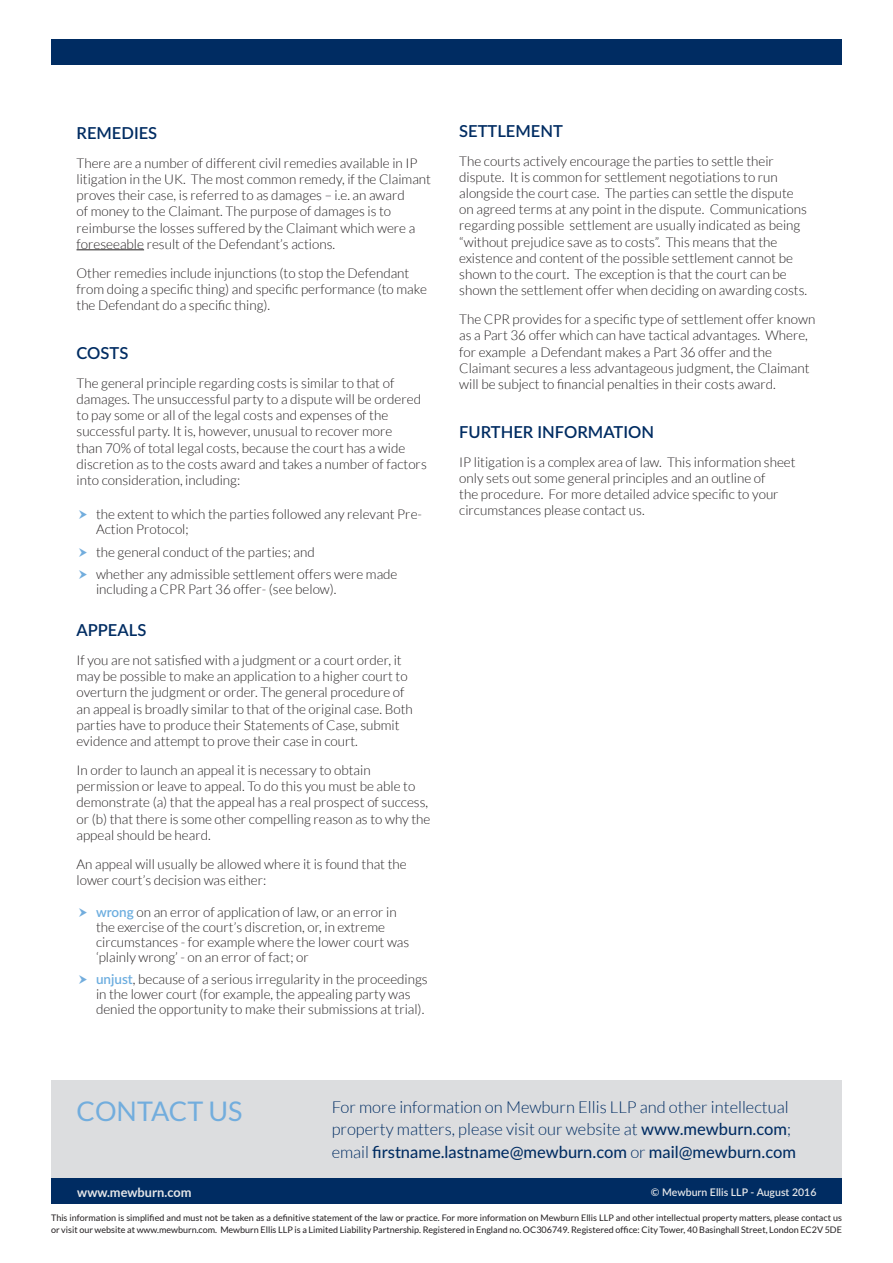
<style>
.page{position:relative;width:893px;height:1263px;background:#fff}
.page>*{position:absolute;margin:0;border:0;box-sizing:border-box;transform-origin:0 0}
.t1{font:27px "Lato";color:#72addd}
.t2{font:300 16.5px/22.5px "Lato";color:#002c62}
.Body_text{font:600 16.5px "Lato";color:#002c62}
.Body_text-2{font:300 13.5px/16.2px "Lato";color:#231f20}
.t3{font:700 12.75px "Lato";color:#e6e7e9}
.t4{font:600 10.5px "Lato";color:#e6e7e9}
.t5{font:9px/12px "Lato";color:#231f20}
.s1{font-weight:600;color:#6caddf}
.s2{font-weight:500}
</style>
<div class="page">
<div style="left:51px;top:1178px;width:791px;height:25px;background:#002c62"></div>
<div style="left:51px;top:1080px;width:791px;height:97px;background:#dcdddf"></div>
<div style="left:51px;top:39px;width:791px;height:26px;background:#002c62"></div>
<hr style="left:77px;top:250px;width:67px;height:1px;background:#231f20">
<p class="Body_text" style="left:77px;top:121px;width:82px">REMEDIES</p>
<p class="Body_text-2" style="left:77px;top:155px;width:356px">There are a number of different civil remedies available in IP litigation in the UK. The most common remedy, if the Claimant proves their case, is referred to as damages – i.e. an award<br>of money to the Claimant. The purpose of damages is to reimburse the losses suffered by the Claimant which were a foreseeable result of the Defendant’s actions.</p>
<p class="Body_text-2" style="left:77px;top:265px;width:352px">Other remedies include injunctions (to stop the Defendant from doing a specific thing) and specific performance (to make the Defendant do a specific thing).</p>
<p class="Body_text" style="left:77px;top:341px;width:53px">COSTS</p>
<p class="Body_text-2" style="left:77px;top:375px;width:352px">The general principle regarding costs is similar to that of damages. The unsuccessful party to a dispute will be ordered to pay some or all of the legal costs and expenses of the successful party. It is, however, unusual to recover more<br>than 70% of total legal costs, because the court has a wide discretion as to the costs award and takes a number of factors into consideration, including:</p>
<p class="Body_text-2" style="left:96px;top:507px;width:327px;line-height:15px">the extent to which the parties followed any relevant Pre-<br>Action Protocol;</p>
<p class="Body_text-2" style="left:96px;top:544px;width:220px">the general conduct of the parties; and</p>
<p class="Body_text-2" style="left:96px;top:567px;width:303px;line-height:15px">whether any admissible settlement offers were made including a CPR Part 36 offer- (see below).</p>
<p class="Body_text" style="left:77px;top:618px;width:71px">APPEALS</p>
<p class="Body_text-2" style="left:77px;top:652px;width:338px">If you are not satisfied with a judgment or a court order, it may be possible to make an application to a higher court to overturn the judgment or order. The general procedure of an appeal is broadly similar to that of the original case. Both parties have to produce their Statements of Case, submit evidence and attempt to prove their case in court.</p>
<p class="Body_text-2" style="left:77px;top:762px;width:355px">In order to launch an appeal it is necessary to obtain permission or leave to appeal. To do this you must be able to demonstrate (a) that the appeal has a real prospect of success, or (b) that there is some other compelling reason as to why the appeal should be heard.</p>
<p class="Body_text-2" style="left:77px;top:856px;width:332px">An appeal will usually be allowed where it is found that the lower court’s decision was either:</p>
<p class="Body_text-2" style="left:96px;top:904px;width:315px;line-height:15px"><span class="s1">wrong</span> on an error of application of law, or an error in the exercise of the court’s discretion, or, in extreme circumstances - for example where the lower court was ‘plainly wrong’ - on an error of fact; or</p>
<p class="Body_text-2" style="left:96px;top:972px;width:333px;line-height:15px"><span class="s1">unjust</span>, because of a serious irregularity in the proceedings in the lower court (for example, the appealing party was denied the opportunity to make their submissions at trial).</p>
<p class="Body_text" style="left:459px;top:119px;width:105px">SETTLEMENT</p>
<p class="Body_text-2" style="left:459px;top:153px;width:349px">The courts actively encourage the parties to settle their dispute. It is common for settlement negotiations to run alongside the court case. The parties can settle the dispute on agreed terms at any point in the dispute. Communications regarding possible settlement are usually indicated as being “without prejudice save as to costs”. This means that the existence and content of the possible settlement cannot be shown to the court. The exception is that the court can be shown the settlement offer when deciding on awarding costs.</p>
<p class="Body_text-2" style="left:459px;top:311px;width:358px">The CPR provides for a specific type of settlement offer known as a Part 36 offer which can have tactical advantages. Where, for example a Defendant makes a Part 36 offer and the Claimant secures a less advantageous judgment, the Claimant will be subject to financial penalties in their costs award.</p>
<p class="Body_text" style="left:459px;top:420px;width:196px">FURTHER INFORMATION</p>
<p class="Body_text-2" style="left:459px;top:454px;width:338px">IP litigation is a complex area of law. This information sheet only sets out some general principles and an outline of<br>the procedure. For more detailed advice specific to your circumstances please contact us.</p>
<h1 class="t1" style="left:77px;top:1096px;width:168px">CONTACT US</h1>
<p class="t2" style="left:332px;top:1096px;width:466px">For more information on Mewburn Ellis LLP and other intellectual property matters, please visit our website at <span class="s2">www.mewburn.com</span>; email <span class="s2">firstname.lastname@mewburn.com</span> or <span class="s2">mail@mewburn.com</span></p>
<p class="t3" style="left:77px;top:1185px;width:116px">www.mewburn.com</p>
<p class="t4" style="left:651px;top:1184px;width:167px">© Mewburn Ellis LLP - August 2016</p>
<p class="t5" style="left:51px;top:1212px;width:792px">This information is simplified and must not be taken as a definitive statement of the law or practice. For more information on Mewburn Ellis LLP and other intellectual property matters, please contact us or visit our website at www.mewburn.com. Mewburn Ellis LLP is a Limited Liability Partnership. Registered in England no. OC306749. Registered office: City Tower, 40 Basinghall Street, London EC2V 5DE</p>
</div>
